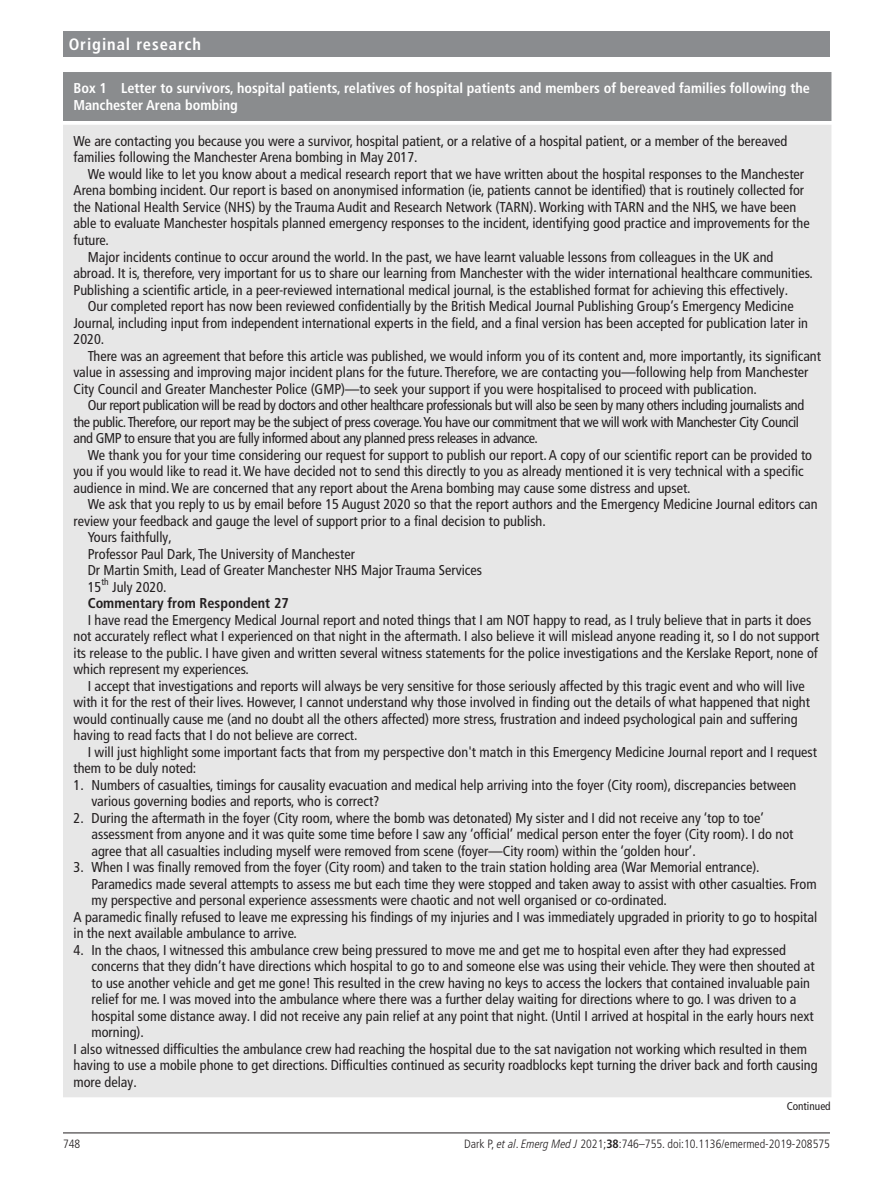
<style>
.page{position:relative;width:893px;height:1191px;background:#fff}
.page>*{position:absolute;margin:0;border:0;box-sizing:border-box;transform-origin:0 0}
.t1{font:700 condensed 16.5px "Frutiger LT Pro";letter-spacing:.055em;color:#fff}
.t2{font:condensed 14.25px/16.5px "Frutiger LT Pro";color:#231f20}
.t3{font:condensed 14.25px "Frutiger LT Pro";letter-spacing:-.025em;color:#231f20}
.t4{font:700 condensed 14.25px/17.2px "Frutiger LT Pro";color:#fff}
.t5{font:700 condensed 14.25px "Frutiger LT Pro";color:#231f20}
.t6{font:300 condensed 12px "Frutiger LT Pro";color:#231f20}
.t7{font:condensed 11.25px "Frutiger LT Pro";color:#231f20}
.s1{font-style:italic}
.s2{font-weight:700}
</style>
<div class="page">
<hr style="left:63px;top:1132px;width:767px;height:1px;background:#231f20">
<div style="left:63px;top:31px;width:767px;height:25px;background:#8a8c8f"></div>
<div style="left:64px;top:73px;width:767px;height:47px;background:#8a8c8e"></div>
<div style="left:63px;top:72px;width:768px;height:49px;border:2px solid #8a8c8e"></div>
<div style="left:64px;top:125px;width:767px;height:971px;background:#e7e7e7"></div>
<p class="t1" style="left:69px;top:34px;width:134px">Original research</p>
<p class="t4" style="left:73px;top:80px;width:738px">Box 1 Letter to survivors, hospital patients, relatives of hospital patients and members of bereaved families following the<br>Manchester Arena bombing</p>
<p class="t2" style="left:73px;top:133px;width:715px">We are contacting you because you were a survivor, hospital patient, or a relative of a hospital patient, or a member of the bereaved families following the Manchester Arena bombing in May 2017.</p>
<p class="t2" style="left:88px;top:166px;width:718px">We would like to let you know about a medical research report that we have written about the hospital responses to the Manchester</p>
<p class="t2" style="left:73px;top:182px;width:732px">Arena bombing incident. Our report is based on anonymised information (ie, patients cannot be identified) that is routinely collected for</p>
<p class="t2" style="left:73px;top:199px;width:724px">the National Health Service (NHS) by the Trauma Audit and Research Network (TARN). Working with TARN and the NHS, we have been</p>
<p class="t2" style="left:73px;top:215px;width:738px">able to evaluate Manchester hospitals planned emergency responses to the incident, identifying good practice and improvements for the</p>
<p class="t2" style="left:73px;top:232px;width:37px">future.</p>
<p class="t2" style="left:88px;top:248px;width:687px">Major incidents continue to occur around the world. In the past, we have learnt valuable lessons from colleagues in the UK and</p>
<p class="t2" style="left:73px;top:265px;width:741px">abroad. It is, therefore, very important for us to share our learning from Manchester with the wider international healthcare communities.</p>
<p class="t2" style="left:73px;top:281px;width:716px">Publishing a scientific article, in a peer-reviewed international medical journal, is the established format for achieving this effectively.</p>
<p class="t2" style="left:88px;top:298px;width:707px">Our completed report has now been reviewed confidentially by the British Medical Journal Publishing Group’s Emergency Medicine</p>
<p class="t2" style="left:73px;top:314px;width:736px">Journal, including input from independent international experts in the field, and a final version has been accepted for publication later in</p>
<p class="t2" style="left:73px;top:331px;width:32px">2020.</p>
<p class="t2" style="left:88px;top:347px;width:735px">There was an agreement that before this article was published, we would inform you of its content and, more importantly, its significant</p>
<p class="t2" style="left:73px;top:364px;width:736px">value in assessing and improving major incident plans for the future. Therefore, we are contacting you—following help from Manchester</p>
<p class="t2" style="left:73px;top:380px;width:685px">City Council and Greater Manchester Police (GMP)—to seek your support if you were hospitalised to proceed with publication.</p>
<p class="t3" style="left:88px;top:397px;width:718px">Our report publication will be read by doctors and other healthcare professionals but will also be seen by many others including journalists and</p>
<p class="t3" style="left:73px;top:413px;width:727px">the public. Therefore, our report may be the subject of press coverage. You have our commitment that we will work with Manchester City Council</p>
<p class="t3" style="left:73px;top:430px;width:466px">and GMP to ensure that you are fully informed about any planned press releases in advance.</p>
<p class="t2" style="left:88px;top:446px;width:726px">We thank you for your time considering our request for support to publish our report. A copy of our scientific report can be provided to</p>
<p class="t2" style="left:73px;top:463px;width:732px">you if you would like to read it. We have decided not to send this directly to you as already mentioned it is very technical with a specific</p>
<p class="t2" style="left:73px;top:479px;width:619px">audience in mind. We are concerned that any report about the Arena bombing may cause some distress and upset.</p>
<p class="t2" style="left:88px;top:496px;width:731px">We ask that you reply to us by email before 15 August 2020 so that the report authors and the Emergency Medicine Journal editors can</p>
<p class="t2" style="left:73px;top:512px;width:474px">review your feedback and gauge the level of support prior to a final decision to publish.</p>
<p class="t2" style="left:88px;top:529px;width:86px">Yours faithfully,</p>
<p class="t2" style="left:88px;top:545px;width:269px">Professor Paul Dark, The University of Manchester</p>
<p class="t2" style="left:88px;top:562px;width:396px">Dr Martin Smith, Lead of Greater Manchester NHS Major Trauma Services</p>
<p class="t2" style="left:88px;top:578px;width:80px">15<sup>th</sup> July 2020.</p>
<p class="t5" style="left:88px;top:595px;width:203px">Commentary from Respondent 27</p>
<p class="t2" style="left:73px;top:611px;width:747px;text-indent:14px">I have read the Emergency Medical Journal report and noted things that I am NOT happy to read, as I truly believe that in parts it does not accurately reflect what I experienced on that night in the aftermath. I also believe it will mislead anyone reading it, so I do not support its release to the public. I have given and written several witness statements for the police investigations and the Kerslake Report, none of which represent my experiences.</p>
<p class="t2" style="left:73px;top:677px;width:738px;text-indent:14px">I accept that investigations and reports will always be very sensitive for those seriously affected by this tragic event and who will live with it for the rest of their lives. However, I cannot understand why those involved in finding out the details of what happened that night would continually cause me (and no doubt all the others affected) more stress, frustration and indeed psychological pain and suffering having to read facts that I do not believe are correct.</p>
<p class="t2" style="left:73px;top:743px;width:745px;text-indent:14px">I will just highlight some important facts that from my perspective don't match in this Emergency Medicine Journal report and I request them to be duly noted:</p>
<p class="t2" style="left:91px;top:776px;width:706px;text-indent:-18px">1. Numbers of casualties, timings for causality evacuation and medical help arriving into the foyer (City room), discrepancies between various governing bodies and reports, who is correct?</p>
<p class="t2" style="left:91px;top:809px;width:703px;text-indent:-18px">2. During the aftermath in the foyer (City room, where the bomb was detonated) My sister and I did not receive any ‘top to toe’ assessment from anyone and it was quite some time before I saw any ‘official’ medical person enter the foyer (City room). I do not agree that all casualties including myself were removed from scene (foyer—City room) within the ‘golden hour’.</p>
<p class="t2" style="left:73px;top:859px;width:688px">3. When I was finally removed from the foyer (City room) and taken to the train station holding area (War Memorial entrance).</p>
<p class="t2" style="left:91px;top:875px;width:727px">Paramedics made several attempts to assess me but each time they were stopped and taken away to assist with other casualties. From</p>
<p class="t2" style="left:91px;top:892px;width:577px">my perspective and personal experience assessments were chaotic and not well organised or co-ordinated.</p>
<p class="t2" style="left:73px;top:908px;width:745px">A paramedic finally refused to leave me expressing his findings of my injuries and I was immediately upgraded in priority to go to hospital</p>
<p class="t2" style="left:73px;top:925px;width:225px">in the next available ambulance to arrive.</p>
<p class="t2" style="left:73px;top:941px;width:714px">4. In the chaos, I witnessed this ambulance crew being pressured to move me and get me to hospital even after they had expressed</p>
<p class="t2" style="left:91px;top:958px;width:724px">concerns that they didn’t have directions which hospital to go to and someone else was using their vehicle. They were then shouted at</p>
<p class="t2" style="left:91px;top:974px;width:720px">to use another vehicle and get me gone! This resulted in the crew having no keys to access the lockers that contained invaluable pain</p>
<p class="t2" style="left:91px;top:991px;width:707px">relief for me. I was moved into the ambulance where there was a further delay waiting for directions where to go. I was driven to a</p>
<p class="t2" style="left:91px;top:1007px;width:724px">hospital some distance away. I did not receive any pain relief at any point that night. (Until I arrived at hospital in the early hours next</p>
<p class="t2" style="left:91px;top:1024px;width:54px">morning).</p>
<p class="t2" style="left:73px;top:1040px;width:735px">I also witnessed difficulties the ambulance crew had reaching the hospital due to the sat navigation not working which resulted in them</p>
<p class="t2" style="left:73px;top:1057px;width:746px">having to use a mobile phone to get directions. Difficulties continued as security roadblocks kept turning the driver back and forth causing</p>
<p class="t2" style="left:73px;top:1073px;width:65px">more delay.</p>
<p class="t7" style="left:787px;top:1099px;width:45px">Continued</p>
<p class="t6" style="left:63px;top:1136px;width:19px">748</p>
<p class="t6" style="left:464px;top:1136px;width:367px">Dark P, <span class="s1">et al</span>. <span class="s1">Emerg Med J</span> 2021;<span class="s2">38</span>:746–755. doi:10.1136/emermed-2019-208575</p>
</div>
